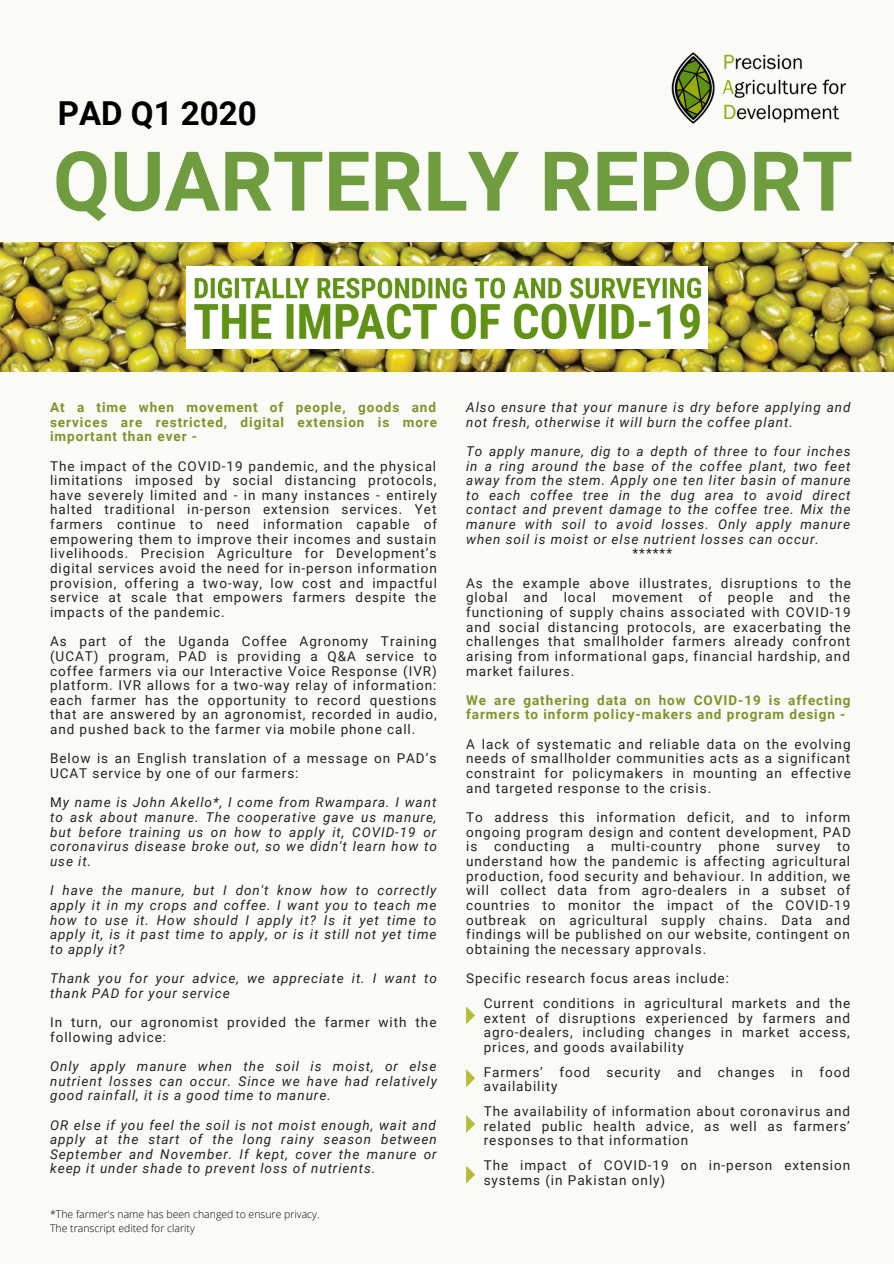
<style>
.page{position:relative;width:894px;height:1264px;background:#fff}
.page>*{position:absolute;margin:0;border:0;box-sizing:border-box;transform-origin:0 0}
.t1{font:700 82.5px "Roboto";color:#6e9c3f}
.t2{font:700 33px "Roboto";color:#000}
.t3{font:13.5px/14.7px "Roboto";letter-spacing:.07em;color:#222;text-align:justify}
.t4{font:italic 13.5px/14.7px "Roboto";letter-spacing:.07em;color:#222;text-align:justify}
.t5{font:700 13.5px/14.7px "Roboto";letter-spacing:.07em;color:#7c952a;text-align:justify}
.t6{font:300 10.5px/14px "Open Sans";color:#000}
.s1{font-style:normal}
</style>
<div class="page">
<div style="left:0;top:0;width:893px;height:1263px;background:#fafaf7"></div>
<img style="left:671px;top:52px;width:176px;height:72px">
<svg style="left:466px;top:1006px;width:9px;height:18px"></svg>
<svg style="left:466px;top:1069px;width:9px;height:18px"></svg>
<svg style="left:466px;top:1115px;width:9px;height:17px"></svg>
<svg style="left:466px;top:1166px;width:9px;height:17px"></svg>
<img style="left:0;top:242px;width:893px;height:130px">
<img style="left:187px;top:266px;width:520px;height:82px">
<h2 class="t2" style="left:58px;top:94px;width:200px">PAD Q1 2020</h2>
<h1 class="t1" style="left:53px;top:134px;width:801px">QUARTERLY REPORT</h1>
<p class="t5" style="left:50px;top:400px;width:388px">At a time when movement of people, goods and services are restricted, digital extension is more important than ever -</p>
<p class="t3" style="left:50px;top:458px;width:388px">The impact of the COVID-19 pandemic, and the physical limitations imposed by social distancing protocols, have severely limited and - in many instances - entirely halted traditional in-person extension services. Yet farmers continue to need information capable of empowering them to improve their incomes and sustain livelihoods. Precision Agriculture for Development’s digital services avoid the need for in-person information provision, offering a two-way, low cost and impactful service at scale that empowers farmers despite the impacts of the pandemic.</p>
<p class="t3" style="left:50px;top:634px;width:388px">As part of the Uganda Coffee Agronomy Training (UCAT) program, PAD is providing a Q&amp;A service to coffee farmers via our Interactive Voice Response (IVR) platform. IVR allows for a two-way relay of information: each farmer has the opportunity to record questions that are answered by an agronomist, recorded in audio, and pushed back to the farmer via mobile phone call.</p>
<p class="t3" style="left:50px;top:751px;width:388px">Below is an English translation of a message on PAD’s<br>UCAT service by one of our farmers:</p>
<p class="t4" style="left:50px;top:795px;width:388px"><span class="s1">M</span>y name is John Akello*, I come from Rwampara. I want to ask about manure. The cooperative gave us manure, but before training us on how to apply it, COVID-19 or coronavirus disease broke out, so we didn't learn how to use it.</p>
<p class="t4" style="left:50px;top:883px;width:388px">I have the manure, but I don't know how to correctly apply it in my crops and coffee. I want you to teach me how to use it. How should I apply it? Is it yet time to apply it, is it past time to apply, or is it still not yet time to apply it?</p>
<p class="t4" style="left:50px;top:971px;width:388px">Thank you for your advice, we appreciate it. I want to thank PAD for your service</p>
<p class="t3" style="left:50px;top:1015px;width:388px">In turn, our agronomist provided the farmer with the following advice:</p>
<p class="t4" style="left:50px;top:1058px;width:388px">Only apply manure when the soil is moist, or else nutrient losses can occur. Since we have had relatively good rainfall, it is a good time to manure.</p>
<p class="t4" style="left:50px;top:1117px;width:388px">OR else if you feel the soil is not moist enough, wait and apply at the start of the long rainy season between September and November. If kept, cover the manure or keep it under shade to prevent loss of nutrients.</p>
<p class="t6" style="left:50px;top:1206px;width:271px">*The farmer's name has been changed to ensure privacy.<br>The transcript edited for clarity</p>
<p class="t4" style="left:466px;top:400px;width:386px">Also ensure that your manure is dry before applying and not fresh, otherwise it will burn the coffee plant.</p>
<p class="t4" style="left:466px;top:444px;width:386px">To apply manure, dig to a depth of three to four inches in a ring around the base of the coffee plant, two feet away from the stem. Apply one ten liter basin of manure to each coffee tree in the dug area to avoid direct contact and prevent damage to the coffee tree. Mix the manure with soil to avoid losses. Only apply manure when soil is moist or else nutrient losses can occur.</p>
<p class="t3" style="left:466px;top:539px;width:386px;line-height:29.2px;text-indent:166px">******<br>As the example above illustrates, disruptions to the</p>
<p class="t3" style="left:466px;top:590px;width:386px">global and local movement of people and the functioning of supply chains associated with COVID-19 and social distancing protocols, are exacerbating the challenges that smallholder farmers already confront arising from informational gaps, financial hardship, and market failures.</p>
<p class="t5" style="left:466px;top:693px;width:386px">We are gathering data on how COVID-19 is affecting farmers to inform policy-makers and program design -</p>
<p class="t3" style="left:466px;top:736px;width:386px">A lack of systematic and reliable data on the evolving needs of smallholder communities acts as a significant constraint for policymakers in mounting an effective and targeted response to the crisis.</p>
<p class="t3" style="left:466px;top:810px;width:386px">To address this information deficit, and to inform ongoing program design and content development, PAD is conducting a multi-country phone survey to understand how the pandemic is affecting agricultural production, food security and behaviour. In addition, we will collect data from agro-dealers in a subset of countries to monitor the impact of the COVID-19 outbreak on agricultural supply chains. Data and findings will be published on our website, contingent on obtaining the necessary approvals.</p>
<p class="t3" style="left:483px;top:966px;width:368px;line-height:24.8px;text-indent:-18px">Specific research focus areas include:<br>Current conditions in agricultural markets and the</p>
<p class="t3" style="left:483px;top:1010px;width:368px">extent of disruptions experienced by farmers and agro-dealers, including changes in market access, prices, and goods availability</p>
<p class="t3" style="left:483px;top:1064px;width:367px">Farmers’ food security and changes in food availability</p>
<p class="t3" style="left:483px;top:1104px;width:368px">The availability of information about coronavirus and related public health advice, as well as farmers’ responses to that information</p>
<p class="t3" style="left:483px;top:1158px;width:368px">The impact of COVID-19 on in-person extension systems (in Pakistan only)</p>
</div>
